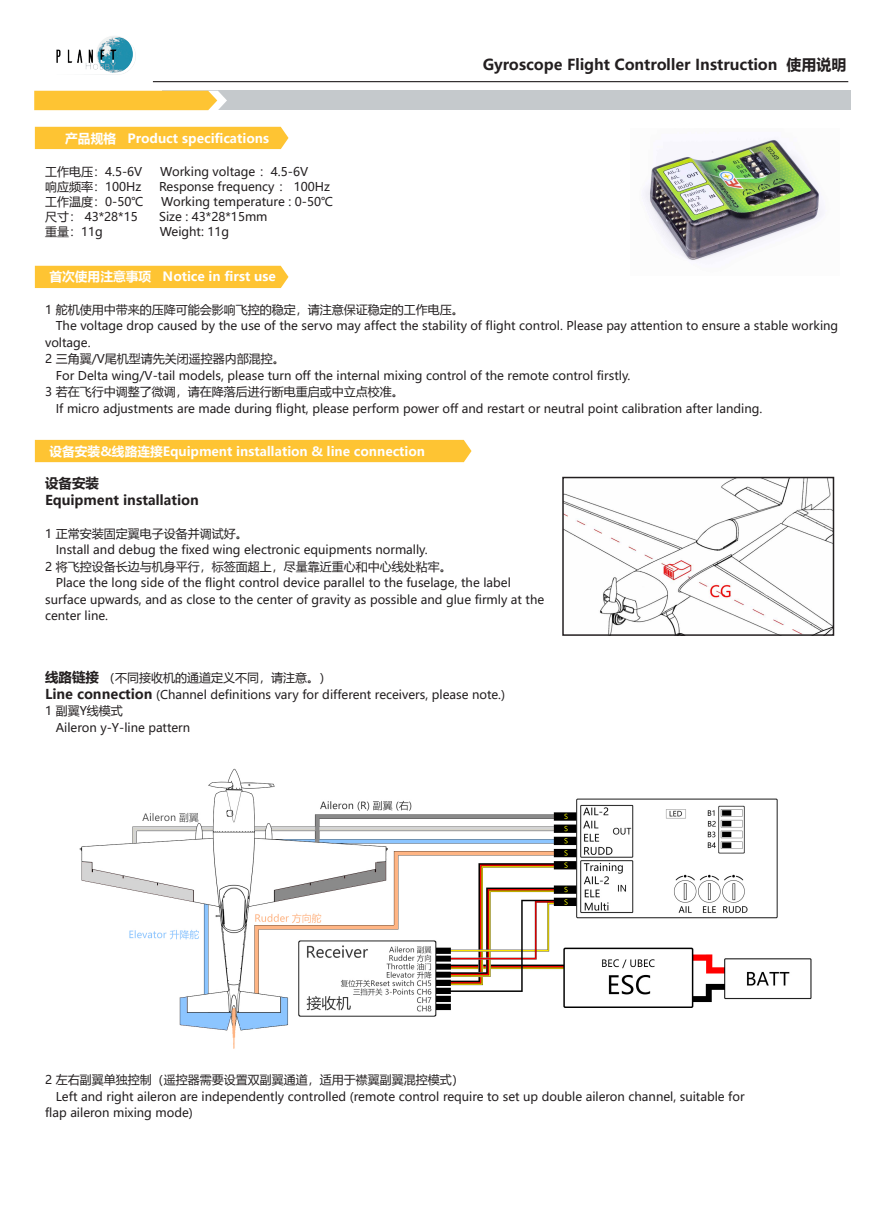
<style>
.page{position:relative;width:893px;height:1212px;background:#fff}
.page>*{position:absolute;margin:0;border:0;box-sizing:border-box;transform-origin:0 0}
.t1{font:700 15px "Microsoft Ya Hei";color:#231f20}
.t2{font:700 13.5px/16.5px "Microsoft Ya Hei";color:#231f20}
.t3{font:700 12.75px "Microsoft Ya Hei";color:#fff}
.t4{font:12px "Microsoft Ya Hei";color:#231f20}
.s1{font-weight:700;font-size:13.5px}
</style>
<div class="page">
<hr style="left:153px;top:81px;width:695px;height:1px;background:#231f20">
<div style="left:163px;top:91px;width:688px;height:19px;background:#c5c9cc"></div>
<svg style="left:34px;top:91px;width:193px;height:19px;background:#fcc741"></svg>
<div style="left:35px;top:127px;width:253px;height:22px;background:#fec433"></div>
<div style="left:35px;top:266px;width:253px;height:22px;background:#fec433"></div>
<div style="left:35px;top:440px;width:436px;height:22px;background:#fec433"></div>
<img style="left:565px;top:480px;width:266px;height:153px">
<div style="left:562px;top:477px;width:272px;height:159px;border:2px solid #231f20"></div>
<img style="left:643px;top:139px;width:180px;height:122px">
<img style="left:79px;top:768px;width:733px;height:281px">
<img style="left:56px;top:36px;width:80px;height:39px">
<p class="t3" style="left:65px;top:129px;width:206px">产品规格 Product specifications</p>
<p class="t4" style="left:45px;top:163px;width:99px">工作电压：4.5-6V</p>
<p class="t4" style="left:160px;top:163px;width:149px">Working voltage ：4.5-6V</p>
<p class="t4" style="left:45px;top:178px;width:98px">响应频率：100Hz</p>
<p class="t4" style="left:159px;top:178px;width:172px">Response frequency ： 100Hz</p>
<p class="t4" style="left:45px;top:193px;width:100px">工作温度：0-50℃</p>
<p class="t4" style="left:161px;top:193px;width:173px">Working temperature : 0-50℃</p>
<p class="t4" style="left:45px;top:208px;width:94px">尺寸： 43*28*15</p>
<p class="t4" style="left:159px;top:208px;width:110px">Size : 43*28*15mm</p>
<p class="t4" style="left:45px;top:223px;width:59px">重量：11g</p>
<p class="t4" style="left:160px;top:223px;width:71px">Weight: 11g</p>
<p class="t3" style="left:49px;top:268px;width:228px">首次使用注意事项 Notice in first use</p>
<p class="t1" style="left:483px;top:54px;width:365px">Gyroscope Flight Controller Instruction 使用说明</p>
<p class="t4" style="left:45px;top:301px;width:420px">1 舵机使用中带来的压降可能会影响飞控的稳定，请注意保证稳定的工作电压。</p>
<p class="t4" style="left:56px;top:318px;width:784px">The voltage drop caused by the use of the servo may affect the stability of flight control. Please pay attention to ensure a stable working</p>
<p class="t4" style="left:45px;top:334px;width:47px">voltage.</p>
<p class="t4" style="left:45px;top:351px;width:241px">2 三角翼/V尾机型请先关闭遥控器内部混控。</p>
<p class="t4" style="left:56px;top:367px;width:576px">For Delta wing/V-tail models, please turn off the internal mixing control of the remote control firstly.</p>
<p class="t4" style="left:45px;top:384px;width:360px">3 若在飞行中调整了微调，请在降落后进行断电重启或中立点校准。</p>
<p class="t4" style="left:56px;top:400px;width:708px">If micro adjustments are made during flight, please perform power off and restart or neutral point calibration after landing.</p>
<p class="t3" style="left:49px;top:442px;width:377px">设备安装&amp;线路连接Equipment installation &amp; line connection</p>
<p class="t2" style="left:45px;top:475px;width:155px">设备安装<br>Equipment installation</p>
<p class="t4" style="left:45px;top:525px;width:204px">1 正常安装固定翼电子设备并调试好。</p>
<p class="t4" style="left:56px;top:542px;width:373px">Install and debug the fixed wing electronic equipments normally.</p>
<p class="t4" style="left:45px;top:558px;width:408px">2 将飞控设备长边与机身平行，标签面超上，尽量靠近重心和中心线处粘牢。</p>
<p class="t4" style="left:56px;top:575px;width:457px">Place the long side of the flight control device parallel to the fuselage, the label</p>
<p class="t4" style="left:45px;top:591px;width:501px">surface upwards, and as close to the center of gravity as possible and glue firmly at the</p>
<p class="t4" style="left:45px;top:608px;width:65px">center line.</p>
<p class="t4" style="left:45px;top:670px;width:288px"><span class="s1">线路链接</span> （不同接收机的通道定义不同，请注意。）</p>
<p class="t4" style="left:45px;top:686px;width:462px"><span class="s1">Line connection</span> (Channel definitions vary for different receivers, please note.)</p>
<p class="t4" style="left:45px;top:703px;width:79px">1 副翼Y线模式</p>
<p class="t4" style="left:56px;top:719px;width:136px">Aileron y-Y-line pattern</p>
<p class="t4" style="left:45px;top:1072px;width:420px">2 左右副翼单独控制（遥控器需要设置双副翼通道，适用于襟翼副翼混控模式）</p>
<p class="t4" style="left:56px;top:1088px;width:690px">Left and right aileron are independently controlled (remote control require to set up double aileron channel, suitable for</p>
<p class="t4" style="left:45px;top:1105px;width:149px">flap aileron mixing mode)</p>
</div>
